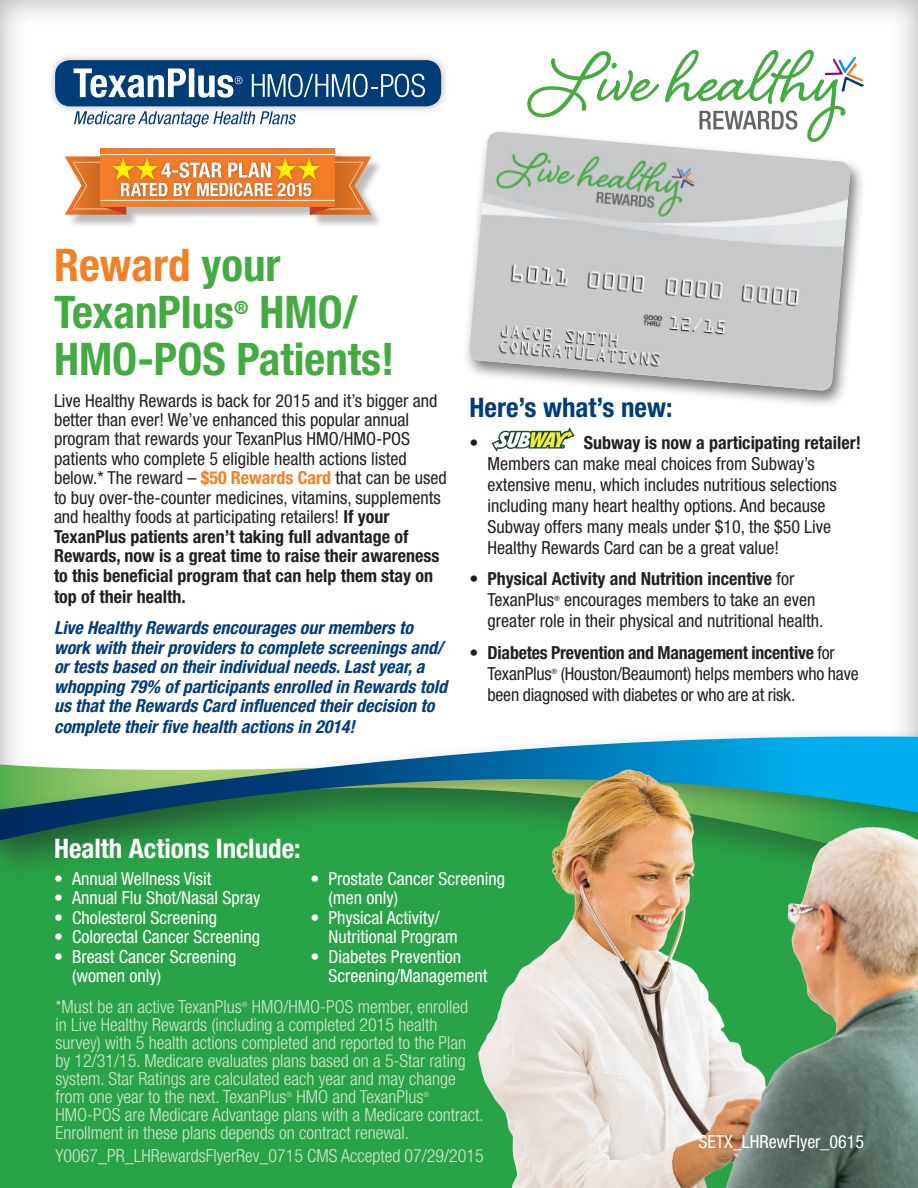
<style>
.page{position:relative;width:918px;height:1188px;background:#fff}
.page>*{position:absolute;margin:0;border:0;box-sizing:border-box;transform-origin:0 0}
.t1{font:700 condensed 45px/47.2px "Helvetica Neue";color:#44aa42}
.t2{font:700 condensed 27px "Helvetica Neue";color:#fff}
.t3{font:700 condensed 27px "Helvetica Neue";color:#003d78}
.t4{font:condensed 18px/19.6px "Helvetica Neue";color:#231f20}
.t5{font:300 condensed 18px/18px "Helvetica Neue";color:#d2e6d1}
.t6{font:italic 700 condensed 18px/19.8px "Helvetica Neue";color:#003d78}
.t7{font:condensed 18px/19.5px "Helvetica Neue";color:#fff}
.t8{font:700 condensed 18px/21px "Helvetica Neue";color:#231f20}
.t9{font:700 condensed 18px "Helvetica Neue";color:#44aa42}
.t10{font:300 condensed 7.2px "Helvetica Neue";color:#d2e6d1}
.t11{font:condensed 7.2px "Helvetica Neue";color:#231f20}
.s1{color:#f48026}
.s2{font-weight:700;color:#f48026}
.s3{font-weight:700}
.s4{font-weight:400}
</style>
<div class="page">
<div style="left:0;top:0;width:918px;height:1188px;background:#231f20;opacity:.3"></div>
<svg style="left:527px;top:51px;width:132px;height:66px"></svg>
<svg style="left:665px;top:50px;width:199px;height:78px"></svg>
<div style="left:0;top:776px;width:918px;height:412px;background:#29a347"></div>
<div style="left:0;top:727px;width:918px;height:145px;background:#231f20;opacity:.3"></div>
<svg style="left:0;top:735px;width:918px;height:105px"></svg>
<div style="left:67px;top:149px;width:317px;height:79px;background:#231f20;opacity:.3"></div>
<div style="left:101px;top:148px;width:234px;height:58px;background:#f47b2a"></div>
<hr style="left:101px;top:154px;width:234px;height:1px;background:#fff">
<div style="left:109px;top:154px;width:214px;height:46px;background:#f47f30"></div>
<svg style="left:65px;top:156px;width:306px;height:59px"></svg>
<svg style="left:491px;top:427px;width:84px;height:25px"></svg>
<img style="left:234px;top:748px;width:684px;height:440px">
<div style="left:463px;top:128px;width:403px;height:281px;background:#231f20;opacity:.6"></div>
<img style="left:469px;top:132px;width:382px;height:259px">
<img style="left:45px;top:50px;width:407px;height:67px">
<div style="left:55px;top:60px;width:386px;height:46px;background:#003d78;border-radius:15px"></div>
<svg style="left:74px;top:111px;width:222px;height:16px"></svg>
<svg style="left:74px;top:68px;width:168px;height:30px"></svg>
<svg style="left:252px;top:74px;width:173px;height:23px"></svg>
<h1 class="t1" style="left:54px;top:240px;width:228px"><span class="s1">Reward</span> your<br>TexanPlus</h1>
<h1 class="t1" style="left:54px;top:288px;width:342px;text-indent:205px">HMO/<br>HMO-POS Patients!</h1>
<p class="t4" style="left:54px;top:390px;width:394px">Live Healthy Rewards is back for 2015 and it’s bigger and better than ever! We’ve enhanced this popular annual program that rewards your TexanPlus HMO/HMO-POS patients who complete 5 eligible health actions listed below.* The reward – <span class="s2">$50 Rewards Card</span> that can be used to buy over-the-counter medicines, vitamins, supplements and healthy foods at participating retailers! <span class="s3">If your TexanPlus patients aren’t taking full advantage of Rewards, now is a great time to raise their awareness to this beneficial program that can help them stay on top of their health.</span></p>
<p class="t6" style="left:54px;top:618px;width:395px">Live Healthy Rewards encourages our members to work with their providers to complete screenings and/ or tests based on their individual needs. Last year, a whopping 79% of participants enrolled in Rewards told us that the Rewards Card influenced their decision to complete their five health actions in 2014!</p>
<p class="t9" style="left:234px;top:297px;width:16px">®</p>
<h2 class="t3" style="left:470px;top:391px;width:204px">Here’s what’s new:</h2>
<p class="t4" style="left:470px;top:432px;width:10px">•</p>
<p class="t8" style="left:584px;top:432px;width:279px">Subway is now a participating retailer!</p>
<p class="t4" style="left:488px;top:453px;width:351px;line-height:21px">Members can make meal choices from Subway’s extensive menu, which includes nutritious selections including many heart healthy options. And because Subway offers many meals under $10, the $50 Live Healthy Rewards Card can be a great value!</p>
<p class="t8" style="left:488px;top:568px;width:309px;text-indent:-18px"><span class="s4">•</span> Physical Activity and Nutrition incentive <span class="s4">for<br>TexanPlus</span></p>
<p class="t4" style="left:488px;top:589px;width:337px;line-height:21px;text-indent:77px">encourages members to take an even greater role in their physical and nutritional health.</p>
<p class="t8" style="left:488px;top:642px;width:349px;text-indent:-18px"><span class="s4">•</span> Diabetes Prevention and Management incentive <span class="s4">for<br>TexanPlus</span></p>
<p class="t11" style="left:554px;top:594px;width:7px">®</p>
<p class="t4" style="left:488px;top:663px;width:373px;line-height:21px;text-indent:73px">(Houston/Beaumont) helps members who have been diagnosed with diabetes or who are at risk.</p>
<p class="t11" style="left:552px;top:668px;width:7px">®</p>
<h2 class="t2" style="left:54px;top:832px;width:248px">Health Actions Include:</h2>
<p class="t7" style="left:54px;top:869px;width:159px">• Annual Wellness Visit</p>
<p class="t7" style="left:54px;top:888px;width:208px">• Annual Flu Shot/Nasal Spray</p>
<p class="t7" style="left:54px;top:908px;width:165px">• Cholesterol Screening</p>
<p class="t7" style="left:54px;top:927px;width:208px">• Colorectal Cancer Screening</p>
<p class="t7" style="left:72px;top:947px;width:166px;text-indent:-18px">• Breast Cancer Screening (women only)</p>
<p class="t7" style="left:328px;top:869px;width:178px;text-indent:-18px">• Prostate Cancer Screening (men only)</p>
<p class="t7" style="left:328px;top:908px;width:131px;text-indent:-18px">• Physical Activity/<br>Nutritional Program</p>
<p class="t7" style="left:328px;top:947px;width:161px;text-indent:-18px">• Diabetes Prevention<br>Screening/Management</p>
<p class="t5" style="left:56px;top:997px;width:414px;text-indent:196px">HMO/HMO-POS member, enrolled in Live Healthy Rewards (including a completed 2015 health survey) with 5 health actions completed and reported to the Plan by 12/31/15. Medicare evaluates plans based on a 5-Star rating system. Star Ratings are calculated each year and may change from one year to the next. TexanPlus</p>
<p class="t5" style="left:56px;top:997px;width:188px">*Must be an active TexanPlus</p>
<p class="t10" style="left:242px;top:1000px;width:7px">®</p>
<p class="t10" style="left:286px;top:1090px;width:7px">®</p>
<p class="t5" style="left:297px;top:1087px;width:128px">HMO and TexanPlus</p>
<p class="t10" style="left:423px;top:1090px;width:7px">®</p>
<p class="t5" style="left:56px;top:1105px;width:430px">HMO-POS are Medicare Advantage plans with a Medicare contract.<br>Enrollment in these plans depends on contract renewal.</p>
<p class="t5" style="left:56px;top:1146px;width:430px">Y0067_PR_LHRewardsFlyerRev_0715 CMS Accepted 07/29/2015</p>
<p class="t7" style="left:699px;top:1131px;width:167px">SETX_LHRewFlyer_0615</p>
</div>
